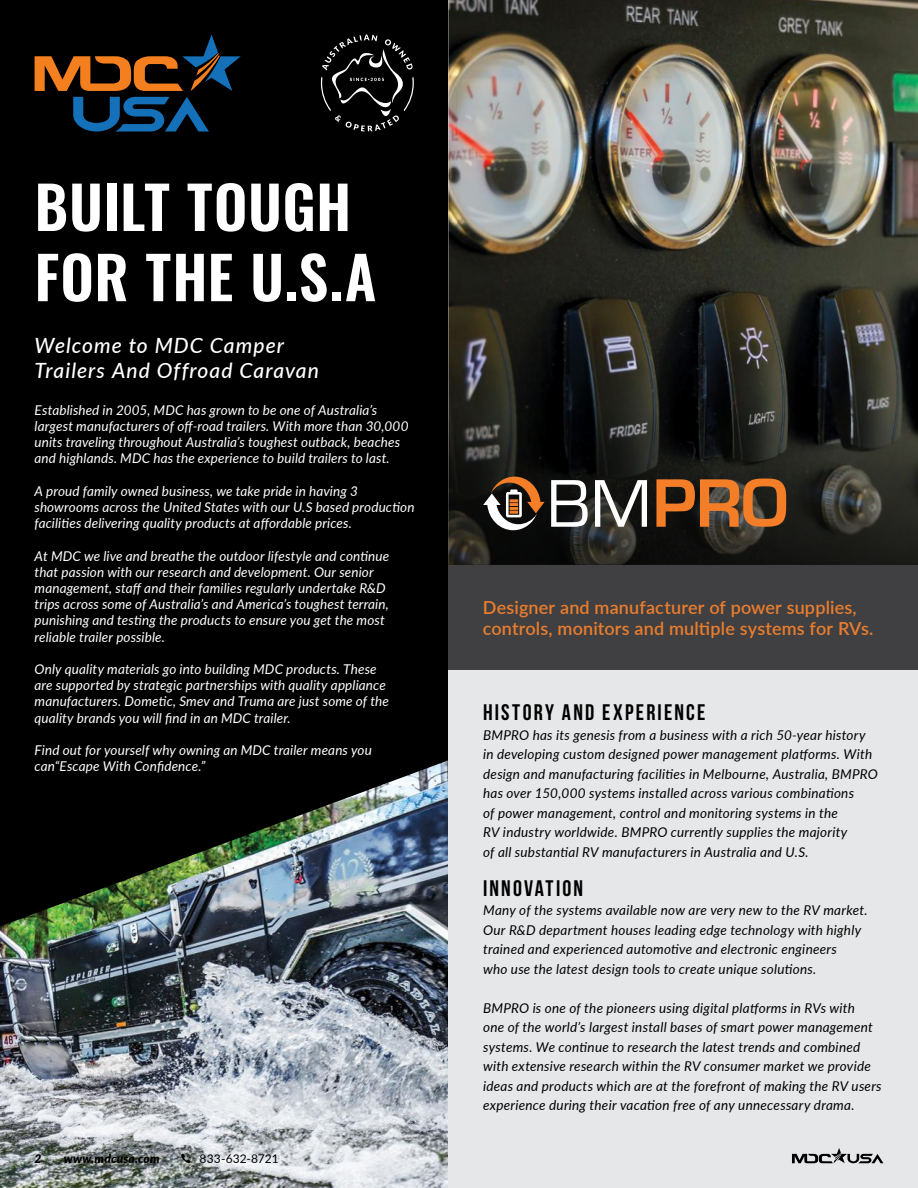
<style>
.page{position:relative;width:918px;height:1188px;background:#fff}
.page>*{position:absolute;margin:0;border:0;box-sizing:border-box;transform-origin:0 0}
.t1{font:600 58.5px/70.2px "Oswald";letter-spacing:.01em;color:#fff}
.t2{font:700 22.5px "Bebas Neue";letter-spacing:.095em;color:#000}
.t3{font:italic 500 21px/25.2px "Lato";letter-spacing:.05em;color:#fff}
.t4{font:600 18px/21.6px "Lato";letter-spacing:.01em;color:#ea7d2d}
.t5{font:italic 13.5px/16.2px "Lato";letter-spacing:.01em;color:#fff}
.t6{font:italic 13.5px/19.5px "Lato";letter-spacing:.02em;color:#000}
.t7{font:italic 900 12px "Lato";letter-spacing:.015em;color:#000}
.t8{font:12px "Lato";color:#000}
</style>
<div class="page">
<img style="left:0;top:933px;width:448px;height:255px">
<svg style="left:0;top:0;width:448px;height:933px;background:#0b0d0d"></svg>
<svg style="left:321px;top:35px;width:93px;height:97px;background:#1d1d1d"></svg>
<svg style="left:35px;top:35px;width:206px;height:56px;background:#422914"></svg>
<svg style="left:73px;top:97px;width:136px;height:35px;background:#093659"></svg>
<div style="left:448px;top:0;width:470px;height:1188px;background:#e6e7e8"></div>
<div style="left:448px;top:565px;width:470px;height:105px;background:#404042"></div>
<img style="left:448px;top:0;width:470px;height:35px">
<img style="left:448px;top:35px;width:470px;height:530px">
<svg style="left:551px;top:480px;width:37px;height:47px;background:#7e7f7e"></svg>
<svg style="left:595px;top:480px;width:52px;height:47px;background:#787876"></svg>
<svg style="left:656px;top:479px;width:130px;height:48px;background:#925526"></svg>
<svg style="left:483px;top:477px;width:62px;height:53px;background:#675343"></svg>
<svg style="left:181px;top:1154px;width:10px;height:9px"></svg>
<svg style="left:792px;top:1148px;width:91px;height:15px"></svg>
<h1 class="t1" style="left:35px;top:176px;width:343px">BUILT TOUGH<br>FOR THE U.S.A</h1>
<h3 class="t3" style="left:35px;top:332px;width:286px">Welcome to MDC Camper<br>Trailers And Offroad Caravan</h3>
<p class="t5" style="left:35px;top:401px;width:376px">Established in 2005, MDC has grown to be one of Australia’s largest manufacturers of off-road trailers. With more than 30,000 units traveling throughout Australia’s toughest outback, beaches and highlands. MDC has the experience to build trailers to last.</p>
<p class="t5" style="left:35px;top:482px;width:382px">A proud family owned business, we take pride in having 3 showrooms across the United States with our U.S based production facilities delivering quality products at affordable prices.</p>
<p class="t5" style="left:35px;top:547px;width:356px">At MDC we live and breathe the outdoor lifestyle and continue that passion with our research and development. Our senior management, staff and their families regularly undertake R&amp;D trips across some of Australia’s and America’s toughest terrain, punishing and testing the products to ensure you get the most reliable trailer possible.</p>
<p class="t5" style="left:35px;top:660px;width:356px">Only quality materials go into building MDC products. These are supported by strategic partnerships with quality appliance manufacturers. Dometic, Smev and Truma are just some of the quality brands you will find in an MDC trailer.</p>
<p class="t5" style="left:35px;top:741px;width:339px">Find out for yourself why owning an MDC trailer means you can“Escape With Confidence.”</p>
<p class="t7" style="left:35px;top:1150px;width:8px">2</p>
<p class="t7" style="left:64px;top:1150px;width:97px">www.mdcusa.com</p>
<p class="t8" style="left:200px;top:1150px;width:81px">833-632-8721</p>
<h3 class="t4" style="left:483px;top:596px;width:392px">Designer and manufacturer of power supplies, controls, monitors and multiple systems for RVs.</h3>
<h2 class="t2" style="left:483px;top:700px;width:224px">HISTORY AND EXPERIENCE</h2>
<p class="t6" style="left:483px;top:725px;width:396px">BMPRO has its genesis from a business with a rich 50-year history in developing custom designed power management platforms. With design and manufacturing facilities in Melbourne, Australia, BMPRO has over 150,000 systems installed across various combinations<br>of power management, control and monitoring systems in the<br>RV industry worldwide. BMPRO currently supplies the majority<br>of all substantial RV manufacturers in Australia and U.S.</p>
<h2 class="t2" style="left:483px;top:876px;width:102px">INNOVATION</h2>
<p class="t6" style="left:483px;top:900px;width:386px">Many of the systems available now are very new to the RV market.<br>Our R&amp;D department houses leading edge technology with highly trained and experienced automotive and electronic engineers<br>who use the latest design tools to create unique solutions.</p>
<p class="t6" style="left:483px;top:998px;width:400px">BMPRO is one of the pioneers using digital platforms in RVs with<br>one of the world’s largest install bases of smart power management systems. We continue to research the latest trends and combined with extensive research within the RV consumer market we provide ideas and products which are at the forefront of making the RV users experience during their vacation free of any unnecessary drama.</p>
</div>
